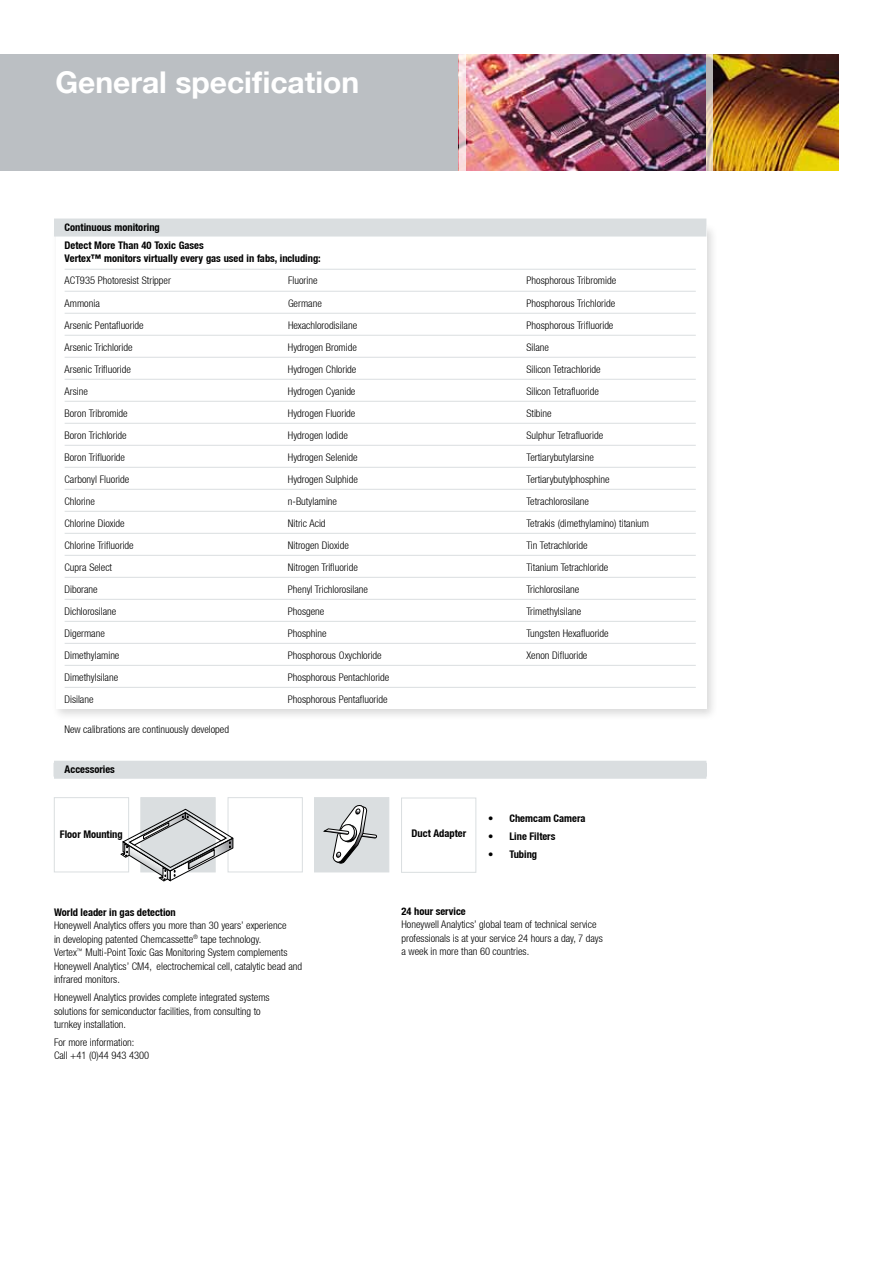
<style>
.page{position:relative;width:893px;height:1263px;background:#fff}
.page>*{position:absolute;margin:0;border:0;box-sizing:border-box;transform-origin:0 0}
.t1{font:700 30px "Helvetica Neue LT";color:#fff}
.t2{font:300 condensed 10.5px/13.5px "Helvetica Neue LT";color:#000}
.t3{font:700 condensed 10.5px/17.7px "Helvetica Neue LT";color:#000}
</style>
<div class="page">
<div style="left:52px;top:222px;width:667px;height:499px;background:#000;opacity:.15"></div>
<div style="left:56px;top:226px;width:650px;height:482px;background:#fff"></div>
<div style="left:0;top:54px;width:839px;height:116px;background:#bbbfc3"></div>
<img style="left:465px;top:54px;width:374px;height:116px">
<svg style="left:459px;top:54px;width:6px;height:117px"></svg>
<svg style="left:706px;top:54px;width:7px;height:117px"></svg>
<div style="left:54px;top:219px;width:652px;height:18px;background:#dadee0"></div>
<hr style="left:65px;top:269px;width:631px;height:1px;background:#dadee0">
<hr style="left:65px;top:291px;width:631px;height:1px;background:#dadee0">
<hr style="left:65px;top:313px;width:631px;height:1px;background:#dadee0">
<hr style="left:65px;top:335px;width:631px;height:1px;background:#dadee0">
<hr style="left:65px;top:357px;width:631px;height:1px;background:#dadee0">
<hr style="left:65px;top:379px;width:631px;height:1px;background:#dadee0">
<hr style="left:65px;top:401px;width:631px;height:1px;background:#dadee0">
<hr style="left:65px;top:423px;width:631px;height:1px;background:#dadee0">
<hr style="left:65px;top:445px;width:631px;height:1px;background:#dadee0">
<hr style="left:65px;top:467px;width:631px;height:1px;background:#dadee0">
<hr style="left:65px;top:489px;width:631px;height:1px;background:#dadee0">
<hr style="left:65px;top:511px;width:631px;height:1px;background:#dadee0">
<hr style="left:65px;top:533px;width:631px;height:1px;background:#dadee0">
<hr style="left:65px;top:555px;width:631px;height:1px;background:#dadee0">
<hr style="left:65px;top:577px;width:631px;height:1px;background:#dadee0">
<hr style="left:65px;top:599px;width:631px;height:1px;background:#dadee0">
<hr style="left:65px;top:621px;width:631px;height:1px;background:#dadee0">
<hr style="left:65px;top:643px;width:631px;height:1px;background:#dadee0">
<hr style="left:65px;top:665px;width:631px;height:1px;background:#dadee0">
<hr style="left:65px;top:687px;width:631px;height:1px;background:#dadee0">
<div style="left:54px;top:761px;width:652px;height:18px;background:#dadee0"></div>
<div style="left:54px;top:797px;width:75px;height:75px;background:#fff;border:1px solid #dadee0"></div>
<div style="left:141px;top:797px;width:74px;height:75px;background:#dadee0"></div>
<div style="left:228px;top:797px;width:75px;height:75px;background:#fff;border:1px solid #dadee0"></div>
<div style="left:314px;top:797px;width:75px;height:75px;background:#dadee0"></div>
<svg style="left:323px;top:805px;width:54px;height:59px"></svg>
<div style="left:401px;top:798px;width:75px;height:75px;background:#fff;border:1px solid #dadee0"></div>
<svg style="left:120px;top:809px;width:113px;height:72px"></svg>
<h1 class="t1" style="left:55px;top:64px;width:305px">General specification</h1>
<p class="t3" style="left:65px;top:218px;width:141px">Continuous monitoring<br>Detect More Than 40 Toxic Gases</p>
<p class="t3" style="left:65px;top:250px;width:258px">Vertex™ monitors virtually every gas used in fabs, including:</p>
<p class="t2" style="left:65px;top:274px;width:108px">ACT935 Photoresist Stripper</p>
<p class="t2" style="left:288px;top:274px;width:31px">Fluorine</p>
<p class="t2" style="left:526px;top:274px;width:91px">Phosphorous Tribromide</p>
<p class="t2" style="left:65px;top:296px;width:37px">Ammonia</p>
<p class="t2" style="left:288px;top:296px;width:35px">Germane</p>
<p class="t2" style="left:526px;top:296px;width:90px">Phosphorous Trichloride</p>
<p class="t2" style="left:65px;top:318px;width:81px">Arsenic Pentafluoride</p>
<p class="t2" style="left:288px;top:318px;width:71px">Hexachlorodisilane</p>
<p class="t2" style="left:526px;top:318px;width:88px">Phosphorous Trifluoride</p>
<p class="t2" style="left:65px;top:340px;width:70px">Arsenic Trichloride</p>
<p class="t2" style="left:288px;top:340px;width:70px">Hydrogen Bromide</p>
<p class="t2" style="left:526px;top:340px;width:24px">Silane</p>
<p class="t2" style="left:65px;top:362px;width:68px">Arsenic Trifluoride</p>
<p class="t2" style="left:288px;top:362px;width:70px">Hydrogen Chloride</p>
<p class="t2" style="left:526px;top:362px;width:76px">Silicon Tetrachloride</p>
<p class="t2" style="left:65px;top:384px;width:25px">Arsine</p>
<p class="t2" style="left:288px;top:384px;width:69px">Hydrogen Cyanide</p>
<p class="t2" style="left:526px;top:384px;width:74px">Silicon Tetrafluoride</p>
<p class="t2" style="left:65px;top:406px;width:65px">Boron Tribromide</p>
<p class="t2" style="left:288px;top:406px;width:69px">Hydrogen Fluoride</p>
<p class="t2" style="left:526px;top:406px;width:27px">Stibine</p>
<p class="t2" style="left:65px;top:428px;width:64px">Boron Trichloride</p>
<p class="t2" style="left:288px;top:428px;width:62px">Hydrogen Iodide</p>
<p class="t2" style="left:526px;top:428px;width:78px">Sulphur Tetrafluoride</p>
<p class="t2" style="left:65px;top:450px;width:62px">Boron Trifluoride</p>
<p class="t2" style="left:288px;top:450px;width:71px">Hydrogen Selenide</p>
<p class="t2" style="left:526px;top:450px;width:69px">Tertiarybutylarsine</p>
<p class="t2" style="left:65px;top:472px;width:66px">Carbonyl Fluoride</p>
<p class="t2" style="left:288px;top:472px;width:71px">Hydrogen Sulphide</p>
<p class="t2" style="left:526px;top:472px;width:85px">Tertiarybutylphosphine</p>
<p class="t2" style="left:65px;top:494px;width:32px">Chlorine</p>
<p class="t2" style="left:288px;top:494px;width:51px">n-Butylamine</p>
<p class="t2" style="left:526px;top:494px;width:64px">Tetrachlorosilane</p>
<p class="t2" style="left:65px;top:516px;width:62px">Chlorine Dioxide</p>
<p class="t2" style="left:288px;top:516px;width:39px">Nitric Acid</p>
<p class="t2" style="left:526px;top:516px;width:124px">Tetrakis (dimethylamino) titanium</p>
<p class="t2" style="left:65px;top:538px;width:71px">Chlorine Trifluoride</p>
<p class="t2" style="left:288px;top:538px;width:63px">Nitrogen Dioxide</p>
<p class="t2" style="left:526px;top:538px;width:63px">Tin Tetrachloride</p>
<p class="t2" style="left:65px;top:560px;width:49px">Cupra Select</p>
<p class="t2" style="left:288px;top:560px;width:72px">Nitrogen Trifluoride</p>
<p class="t2" style="left:526px;top:560px;width:83px">Titanium Tetrachloride</p>
<p class="t2" style="left:64px;top:582px;width:35px">Diborane</p>
<p class="t2" style="left:288px;top:582px;width:82px">Phenyl Trichlorosilane</p>
<p class="t2" style="left:526px;top:582px;width:55px">Trichlorosilane</p>
<p class="t2" style="left:64px;top:604px;width:53px">Dichlorosilane</p>
<p class="t2" style="left:288px;top:604px;width:38px">Phosgene</p>
<p class="t2" style="left:526px;top:604px;width:56px">Trimethylsilane</p>
<p class="t2" style="left:64px;top:626px;width:42px">Digermane</p>
<p class="t2" style="left:288px;top:626px;width:40px">Phosphine</p>
<p class="t2" style="left:526px;top:626px;width:84px">Tungsten Hexafluoride</p>
<p class="t2" style="left:64px;top:648px;width:56px">Dimethylamine</p>
<p class="t2" style="left:288px;top:648px;width:95px">Phosphorous Oxychloride</p>
<p class="t2" style="left:526px;top:648px;width:63px">Xenon Difluoride</p>
<p class="t2" style="left:64px;top:670px;width:55px">Dimethylsilane</p>
<p class="t2" style="left:288px;top:670px;width:103px">Phosphorous Pentachloride</p>
<p class="t2" style="left:64px;top:692px;width:31px">Disilane</p>
<p class="t2" style="left:288px;top:692px;width:101px">Phosphorous Pentafluoride</p>
<p class="t2" style="left:64px;top:723px;width:166px">New calibrations are continuously developed</p>
<p class="t3" style="left:65px;top:761px;width:52px">Accessories</p>
<p class="t3" style="left:60px;top:825px;width:64px">Floor Mounting</p>
<p class="t3" style="left:412px;top:824px;width:56px">Duct Adapter</p>
<p class="t3" style="left:488px;top:809px;width:99px">• Chemcam Camera</p>
<p class="t3" style="left:488px;top:827px;width:69px">• Line Filters</p>
<p class="t3" style="left:488px;top:845px;width:51px">• Tubing</p>
<p class="t3" style="left:54px;top:903px;width:123px">World leader in gas detection</p>
<p class="t2" style="left:54px;top:919px;width:250px">Honeywell Analytics offers you more than 30 years’ experience<br>in developing patented Chemcassette<sup>®</sup> tape technology.<br>Vertex<sup>™</sup> Multi-Point Toxic Gas Monitoring System complements Honeywell Analytics’ CM4, electrochemical cell, catalytic bead and infrared monitors.</p>
<p class="t2" style="left:54px;top:991px;width:217px">Honeywell Analytics provides complete integrated systems solutions for semiconductor facilities, from consulting to turnkey installation.</p>
<p class="t2" style="left:54px;top:1035px;width:97px">For more information:<br>Call +41 (0)44 943 4300</p>
<p class="t3" style="left:402px;top:902px;width:66px">24 hour service</p>
<p class="t2" style="left:402px;top:918px;width:203px">Honeywell Analytics’ global team of technical service professionals is at your service 24 hours a day, 7 days a week in more than 60 countries.</p>
</div>
